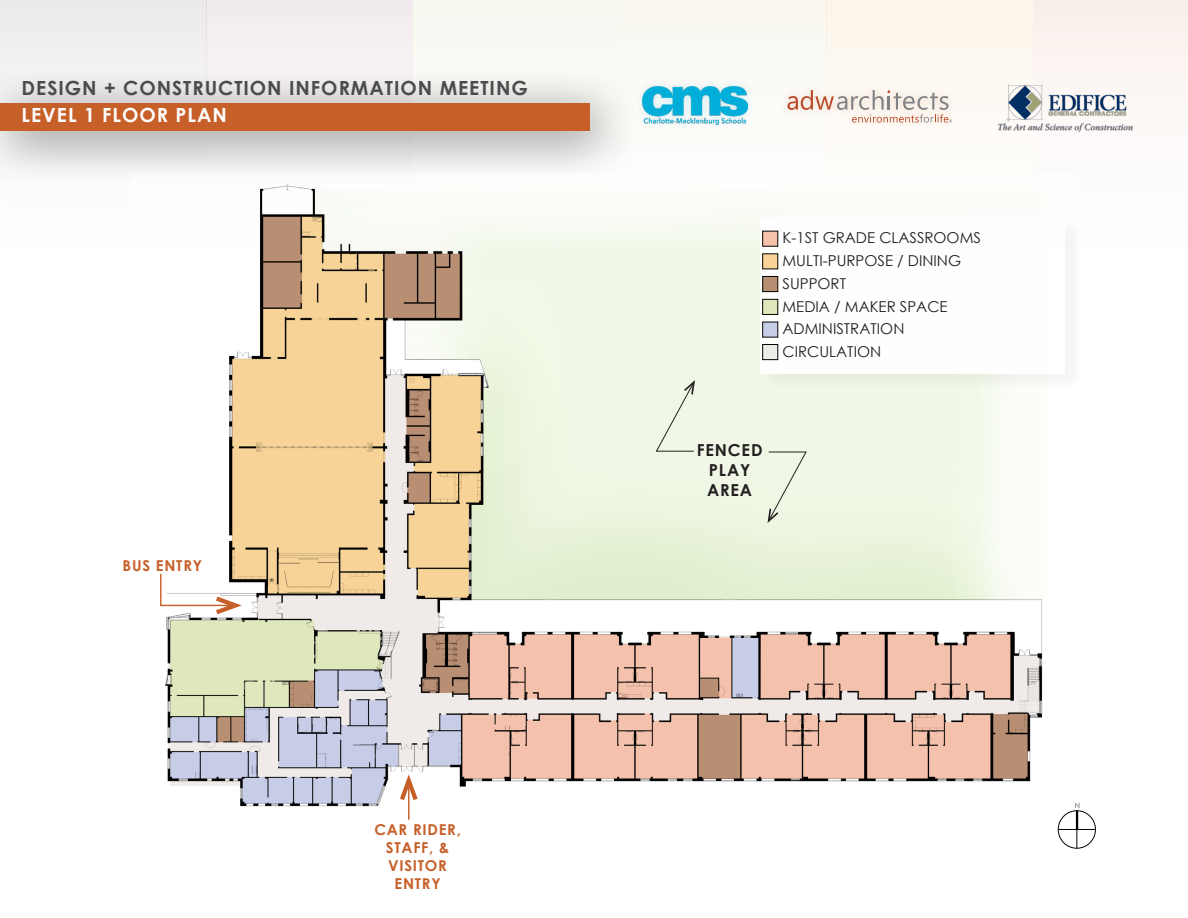
<style>
.page{position:relative;width:1188px;height:918px;background:#fff}
.page>*{position:absolute;margin:0;border:0;box-sizing:border-box;transform-origin:0 0}
.t1{font:700 19.5px "Century Gothic";letter-spacing:.05em;color:#4b4c4d}
.t2{font:700 19.5px "Century Gothic";letter-spacing:.05em;color:#fff}
.t3{font:700 16.5px "Century Gothic";letter-spacing:.05em;color:#231f20}
.t4{font:15px "Century Gothic";color:#231f20}
.t5{font:700 15px/18px "Century Gothic";letter-spacing:.05em;color:#c75f28;text-align:center}
.t6{font:7.2px "Century Gothic";color:#4b4c4d}
</style>
<div class="page">
<div style="left:1033px;top:0;width:155px;height:802px;background:linear-gradient(to bottom,#fcf8f5,#fff)"></div>
<div style="left:827px;top:0;width:206px;height:802px;background:#fdf9f2"></div>
<div style="left:620px;top:0;width:207px;height:802px;background:#faf9f4"></div>
<div style="left:413px;top:0;width:207px;height:802px;background:#f8f9f3"></div>
<div style="left:207px;top:0;width:206px;height:802px;background:#f4eef1"></div>
<div style="left:0;top:0;width:207px;height:67px;background:#f0edf0"></div>
<div style="left:0;top:67px;width:644px;height:119px;background:#231f20;opacity:.55"></div>
<div style="left:0;top:103px;width:590px;height:28px;background:#c75f28"></div>
<div style="left:635px;top:78px;width:121px;height:55px;background:#00aeef;opacity:.2"></div>
<img style="left:643px;top:87px;width:104px;height:37px">
<svg style="left:788px;top:90px;width:164px;height:33px"></svg>
<div style="left:997px;top:83px;width:137px;height:50px;background:#fdf9f4"></div>
<img style="left:999px;top:85px;width:133px;height:46px">
<img style="left:130px;top:174px;width:947px;height:635px">
<svg style="left:159px;top:572px;width:89px;height:46px"></svg>
<hr style="left:408px;top:781px;width:1px;height:39px;background:#c75f28">
<svg style="left:396px;top:768px;width:25px;height:37px"></svg>
<div style="left:1058px;top:811px;width:38px;height:37px;border:1px solid #040503;border-radius:50%"></div>
<hr style="left:1077px;top:811px;width:1px;height:37px;background:#000">
<hr style="left:1058px;top:829px;width:38px;height:1px;background:#000">
<svg style="left:1076px;top:811px;width:1px;height:18px"></svg>
<div style="left:763px;top:219px;width:321px;height:173px;background:#231f20;opacity:.05"></div>
<div style="left:760px;top:217px;width:305px;height:156px;background:#fff"></div>
<div style="left:762px;top:231px;width:16px;height:15px;background:#f6c2ab;border:1px solid #040503"></div>
<div style="left:762px;top:254px;width:16px;height:15px;background:#f9d397;border:1px solid #040503"></div>
<div style="left:762px;top:322px;width:16px;height:15px;background:#c7cde7;border:1px solid #040503"></div>
<div style="left:762px;top:299px;width:16px;height:16px;background:#dfe8bd;border:1px solid #040503"></div>
<div style="left:762px;top:344px;width:16px;height:16px;background:#eeece9;border:1px solid #040503"></div>
<div style="left:762px;top:276px;width:16px;height:16px;background:#b88f73;border:1px solid #040503"></div>
<svg style="left:766px;top:451px;width:41px;height:74px"></svg>
<svg style="left:655px;top:378px;width:41px;height:74px"></svg>
<h1 class="t1" style="left:22px;top:73px;width:508px">DESIGN + CONSTRUCTION INFORMATION MEETING</h1>
<p class="t2" style="left:22px;top:100px;width:207px">LEVEL 1 FLOOR PLAN</p>
<p class="t5" style="left:123px;top:556px;width:81px">BUS ENTRY</p>
<p class="t5" style="left:374px;top:820px;width:88px">CAR RIDER,<br>STAFF, &amp;<br>VISITOR<br>ENTRY</p>
<p class="t4" style="left:783px;top:227px;width:200px">K-1ST GRADE CLASSROOMS</p>
<p class="t4" style="left:783px;top:250px;width:180px">MULTI-PURPOSE / DINING</p>
<p class="t4" style="left:783px;top:296px;width:167px">MEDIA / MAKER SPACE</p>
<p class="t4" style="left:783px;top:318px;width:123px">ADMINISTRATION</p>
<p class="t4" style="left:783px;top:341px;width:100px">CIRCULATION</p>
<p class="t4" style="left:783px;top:273px;width:65px">SUPPORT</p>
<p class="t3" style="left:697px;top:438px;width:67px">FENCED</p>
<p class="t3" style="left:709px;top:458px;width:43px">PLAY</p>
<p class="t3" style="left:707px;top:478px;width:47px">AREA</p>
<p class="t6" style="left:1075px;top:800px;width:7px">N</p>
</div>
